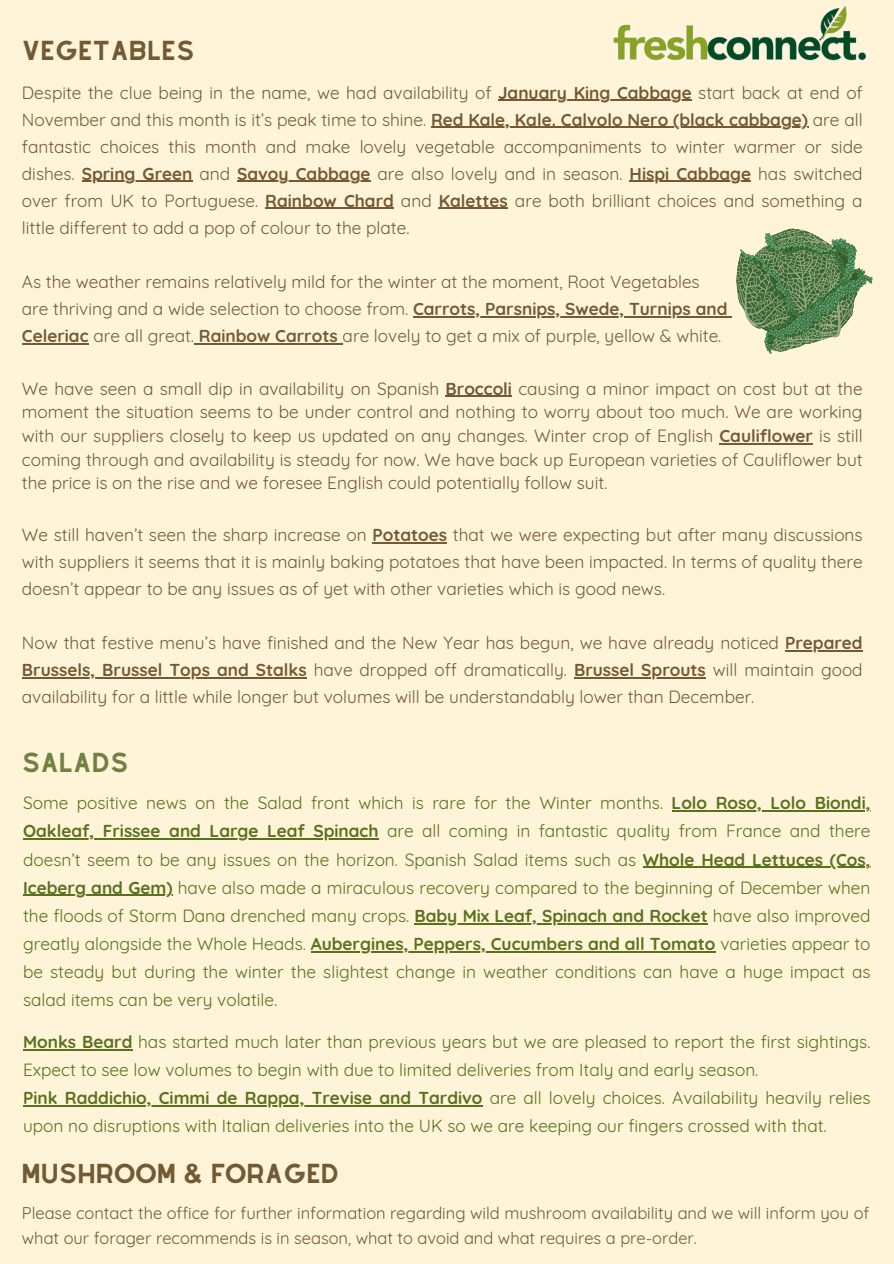
<style>
.page{position:relative;width:894px;height:1264px;background:#fff}
.page>*{position:absolute;margin:0;border:0;box-sizing:border-box;transform-origin:0 0}
.t1{font:24px "Alyssum Sans";color:#725a35}
.t2{font:24px "Alyssum Sans";color:#718144}
.t3{font:17.25px/27px "Quicksand";color:#725a35}
.t4{font:17.25px/28.2px "Quicksand";color:#58711e}
.t5{font:700 17.25px "Quicksand";color:#58711e}
.t6{font:16.5px/24.8px "Quicksand";color:#725a35}
.s1{font-weight:700}
</style>
<div class="page">
<div style="left:0;top:0;width:893px;height:1263px;background:#fff4d8"></div>
<img style="left:613px;top:5px;width:253px;height:56px">
<hr style="left:671px;top:810px;width:199px;height:1px;background:#58711e">
<hr style="left:23px;top:838px;width:355px;height:1px;background:#58711e">
<hr style="left:642px;top:866px;width:181px;height:1px;background:#58711e">
<hr style="left:829px;top:866px;width:41px;height:1px;background:#58711e">
<hr style="left:23px;top:894px;width:149px;height:2px;background:#58711e">
<hr style="left:414px;top:923px;width:293px;height:1px;background:#58711e">
<hr style="left:310px;top:951px;width:405px;height:1px;background:#58711e">
<hr style="left:23px;top:1049px;width:109px;height:1px;background:#58711e">
<hr style="left:23px;top:1105px;width:459px;height:1px;background:#58711e">
<hr style="left:498px;top:100px;width:193px;height:1px;background:#725a35">
<hr style="left:431px;top:127px;width:376px;height:1px;background:#725a35">
<hr style="left:82px;top:181px;width:110px;height:1px;background:#725a35">
<hr style="left:237px;top:181px;width:133px;height:1px;background:#725a35">
<hr style="left:629px;top:181px;width:122px;height:1px;background:#725a35">
<hr style="left:265px;top:208px;width:129px;height:1px;background:#725a35">
<hr style="left:438px;top:208px;width:70px;height:1px;background:#725a35">
<hr style="left:413px;top:316px;width:314px;height:1px;background:#725a35">
<svg style="left:727px;top:229px;width:144px;height:125px"></svg>
<hr style="left:22px;top:343px;width:67px;height:1px;background:#725a35">
<hr style="left:194px;top:343px;width:148px;height:1px;background:#725a35">
<hr style="left:445px;top:396px;width:67px;height:1px;background:#725a35">
<hr style="left:719px;top:443px;width:93px;height:1px;background:#725a35">
<hr style="left:372px;top:542px;width:75px;height:1px;background:#725a35">
<hr style="left:784px;top:650px;width:78px;height:1px;background:#725a35">
<hr style="left:22px;top:677px;width:285px;height:1px;background:#725a35">
<hr style="left:574px;top:677px;width:131px;height:1px;background:#725a35">
<h1 class="t1" style="left:22px;top:36px;width:174px">VEGETABLES</h1>
<h2 class="t3" style="left:22px;top:79px;width:842px">Despite the clue being in the name, we had availability of <span class="s1">January King Cabbage</span> start back at end of</h2>
<p class="t3" style="left:22px;top:106px;width:842px">November and this month is it’s peak time to shine. <span class="s1">Red Kale, Kale. Calvolo Nero (black cabbage)</span> are all</p>
<p class="t3" style="left:22px;top:133px;width:842px">fantastic choices this month and make lovely vegetable accompaniments to winter warmer or side dishes. <span class="s1">Spring Green</span> and <span class="s1">Savoy Cabbage</span> are also lovely and in season. <span class="s1">Hispi Cabbage</span> has switched</p>
<p class="t3" style="left:22px;top:187px;width:842px">over from UK to Portuguese. <span class="s1">Rainbow Chard</span> and <span class="s1">Kalettes</span> are both brilliant choices and something a little different to add a pop of colour to the plate.</p>
<p class="t3" style="left:22px;top:268px;width:707px">As the weather remains relatively mild for the winter at the moment, Root Vegetables are thriving and a wide selection to choose from. <span class="s1">Carrots, Parsnips, Swede, Turnips and</span></p>
<p class="t3" style="left:22px;top:322px;width:700px"><span class="s1">Celeriac</span> are all great. <span class="s1">Rainbow Carrots</span> are lovely to get a mix of purple, yellow &amp; white.</p>
<p class="t3" style="left:22px;top:376px;width:842px;line-height:23.7px;text-align:justify">We have seen a small dip in availability on Spanish <span class="s1">Broccoli</span> causing a minor impact on cost but at the moment the situation seems to be under control and nothing to worry about too much. We are working with our suppliers closely to keep us updated on any changes. Winter crop of English <span class="s1">Cauliflower</span> is still coming through and availability is steady for now. We have back up European varieties of Cauliflower but the price is on the rise and we foresee English could potentially follow suit.</p>
<p class="t3" style="left:22px;top:521px;width:842px;text-align:justify">We still haven’t seen the sharp increase on <span class="s1">Potatoes</span> that we were expecting but after many discussions with suppliers it seems that it is mainly baking potatoes that have been impacted. In terms of quality there doesn’t appear to be any issues as of yet with other varieties which is good news.</p>
<p class="t3" style="left:22px;top:629px;width:842px;text-align:justify">Now that festive menu’s have finished and the New Year has begun, we have already noticed <span class="s1">Prepared Brussels, Brussel Tops and Stalks</span> have dropped off dramatically. <span class="s1">Brussel Sprouts</span> will maintain good availability for a little while longer but volumes will be understandably lower than December.</p>
<p class="t2" style="left:22px;top:748px;width:108px">SALADS</p>
<p class="t4" style="left:23px;top:788px;width:641px">Some positive news on the Salad front which is rare for the Winter months.</p>
<p class="t5" style="left:671px;top:792px;width:200px">Lolo Roso, Lolo Biondi,</p>
<p class="t4" style="left:23px;top:816px;width:848px"><span class="s1">Oakleaf, Frissee and Large Leaf Spinach</span> are all coming in fantastic quality from France and there doesn’t seem to be any issues on the horizon. Spanish Salad items such as <span class="s1">Whole Head Lettuces (Cos,</span></p>
<p class="t4" style="left:23px;top:873px;width:848px"><span class="s1">Iceberg and Gem)</span> have also made a miraculous recovery compared to the beginning of December when the floods of Storm Dana drenched many crops. <span class="s1">Baby Mix Leaf, Spinach and Rocket</span> have also improved</p>
<p class="t4" style="left:23px;top:929px;width:848px">greatly alongside the Whole Heads. <span class="s1">Aubergines, Peppers, Cucumbers and all Tomato</span> varieties appear to</p>
<p class="t4" style="left:23px;top:957px;width:848px">be steady but during the winter the slightest change in weather conditions can have a huge impact as salad items can be very volatile.</p>
<p class="t4" style="left:23px;top:1027px;width:848px"><span class="s1">Monks Beard</span> has started much later than previous years but we are pleased to report the first sightings.<br>Expect to see low volumes to begin with due to limited deliveries from Italy and early season.</p>
<p class="t4" style="left:23px;top:1083px;width:848px"><span class="s1">Pink Raddichio, Cimmi de Rappa, Trevise and Tardivo</span> are all lovely choices. Availability heavily relies upon no disruptions with Italian deliveries into the UK so we are keeping our fingers crossed with that.</p>
<h1 class="t1" style="left:22px;top:1158px;width:319px">MUSHROOM &amp; FORAGED</h1>
<p class="t6" style="left:22px;top:1200px;width:848px">Please contact the office for further information regarding wild mushroom availability and we will inform you of what our forager recommends is in season, what to avoid and what requires a pre-order.</p>
</div>
